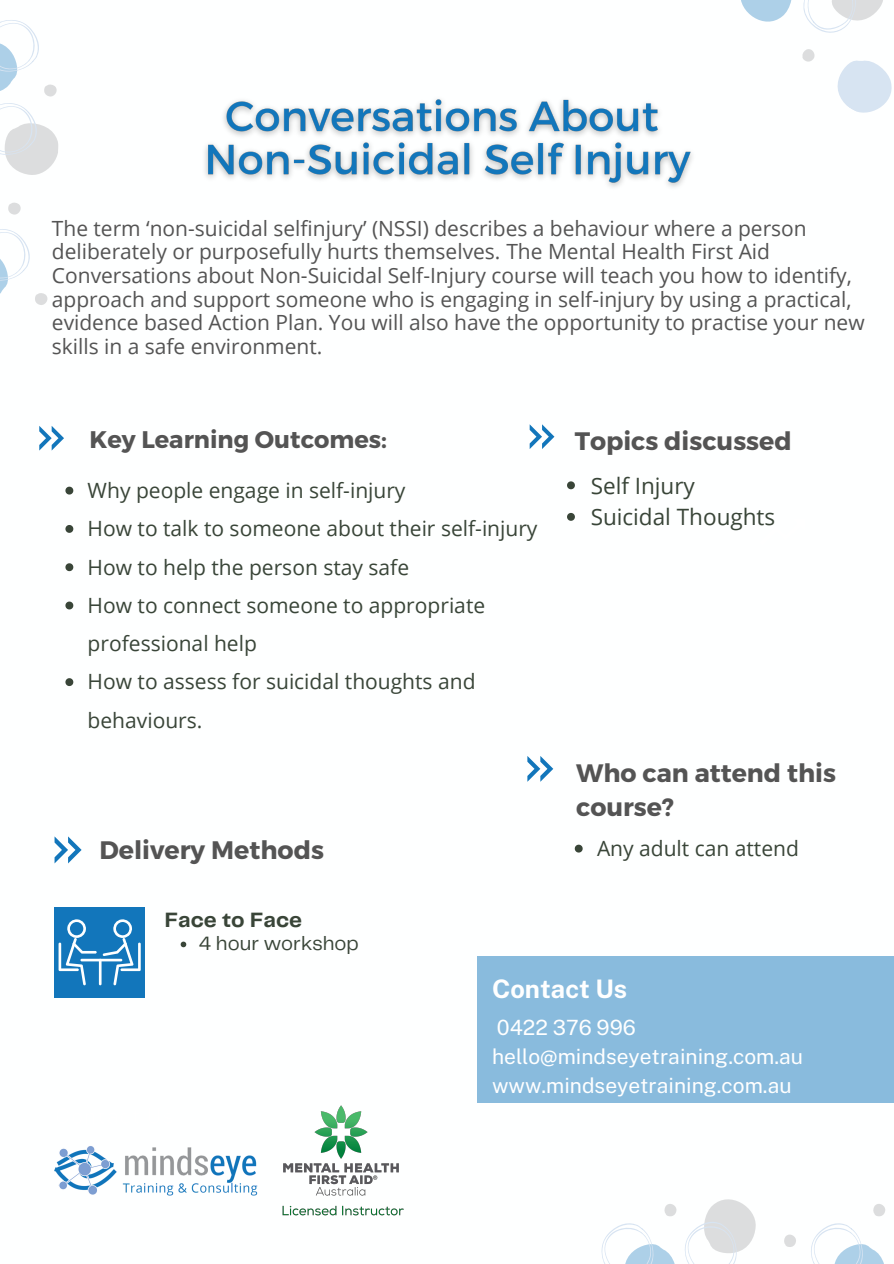
<style>
.page{position:relative;width:894px;height:1264px;background:#fff}
.page>*{position:absolute;margin:0;border:0;box-sizing:border-box;transform-origin:0 0}
.t1{font:700 25.5px "Public Sans";color:#fff}
.t2{font:700 25.35px "Montserrat";color:#545454}
.t3{font:700 25.2px/35px "Montserrat";color:#545454}
.t4{font:700 24px "Montserrat";color:#545454}
.t5{font:22.5px "Open Sans";color:#394538}
.t6{font:700 21.6px "Telegraf";color:#394538}
.t7{font:21px/23.7px "Open Sans";color:#545454}
.t8{font:21px/38.2px "Open Sans";color:#394538}
.t9{font:21px/29.2px "Public Sans";color:#fff}
.t10{font:20.1px "Telegraf";color:#394538}
</style>
<div class="page">
<svg style="left:65px;top:486px;width:8px;height:8px"></svg>
<svg style="left:65px;top:525px;width:8px;height:8px"></svg>
<svg style="left:65px;top:563px;width:8px;height:8px"></svg>
<svg style="left:65px;top:601px;width:8px;height:8px"></svg>
<svg style="left:65px;top:678px;width:8px;height:8px"></svg>
<svg style="left:39px;top:426px;width:25px;height:24px"></svg>
<div style="left:55px;top:907px;width:90px;height:90px;background:#1276bb"></div>
<svg style="left:59px;top:919px;width:38px;height:66px"></svg>
<svg style="left:103px;top:919px;width:38px;height:66px"></svg>
<hr style="left:80px;top:958px;width:42px;height:3px;background:#feffff">
<hr style="left:99px;top:958px;width:2px;height:27px;background:#feffff">
<svg style="left:181px;top:941px;width:5px;height:6px"></svg>
<svg style="left:55px;top:836px;width:27px;height:27px"></svg>
<svg style="left:529px;top:424px;width:25px;height:25px"></svg>
<svg style="left:567px;top:481px;width:7px;height:8px"></svg>
<svg style="left:567px;top:513px;width:7px;height:8px"></svg>
<svg style="left:574px;top:844px;width:8px;height:8px"></svg>
<svg style="left:527px;top:756px;width:26px;height:25px"></svg>
<img style="left:204px;top:99px;width:488px;height:88px">
<svg style="left:741px;top:0;width:151px;height:113px"></svg>
<svg style="left:873px;top:1204px;width:12px;height:12px"></svg>
<svg style="left:811px;top:1223px;width:73px;height:40px"></svg>
<svg style="left:784px;top:1234px;width:12px;height:13px"></svg>
<svg style="left:601px;top:1199px;width:155px;height:64px"></svg>
<div style="left:477px;top:956px;width:416px;height:146px;background:#89bbdd"></div>
<img style="left:55px;top:1146px;width:202px;height:49px">
<svg style="left:0;top:229px;width:48px;height:76px"></svg>
<svg style="left:8px;top:202px;width:13px;height:13px"></svg>
<svg style="left:0;top:20px;width:58px;height:155px"></svg>
<img style="left:257px;top:1105px;width:147px;height:111px">
<p class="t7" style="left:52px;top:216px;width:814px">The term ‘non-suicidal selfinjury’ (NSSI) describes a behaviour where a person deliberately or purposefully hurts themselves. The Mental Health First Aid Conversations about Non-Suicidal Self-Injury course will teach you how to identify, approach and support someone who is engaging in self-injury by using a practical, evidence based Action Plan. You will also have the opportunity to practise your new skills in a safe environment.</p>
<p class="t4" style="left:89px;top:423px;width:299px">Key Learning Outcomes:</p>
<p class="t8" style="left:88px;top:470px;width:319px">Why people engage in self-injury</p>
<p class="t8" style="left:88px;top:509px;width:451px">How to talk to someone about their self-injury</p>
<p class="t8" style="left:88px;top:547px;width:323px">How to help the person stay safe</p>
<p class="t8" style="left:88px;top:585px;width:399px">How to connect someone to appropriate professional help</p>
<p class="t8" style="left:88px;top:662px;width:389px">How to assess for suicidal thoughts and behaviours.</p>
<p class="t2" style="left:99px;top:833px;width:226px">Delivery Methods</p>
<p class="t6" style="left:165px;top:910px;width:139px">Face to Face</p>
<p class="t10" style="left:199px;top:934px;width:161px">4 hour workshop</p>
<p class="t3" style="left:574px;top:422px;width:218px">Topics discussed</p>
<p class="t5" style="left:590px;top:470px;width:106px">Self Injury</p>
<p class="t5" style="left:590px;top:501px;width:186px">Suicidal Thoughts</p>
<p class="t3" style="left:576px;top:753px;width:261px">Who can attend this course?</p>
<p class="t8" style="left:597px;top:828px;width:203px">Any adult can attend</p>
<p class="t1" style="left:492px;top:973px;width:137px">Contact Us</p>
<p class="t9" style="left:492px;top:1012px;width:312px">0422 376 996 hello@mindseyetraining.com.au</p>
<p class="t9" style="left:492px;top:1071px;width:301px">www.mindseyetraining.com.au</p>
</div>
